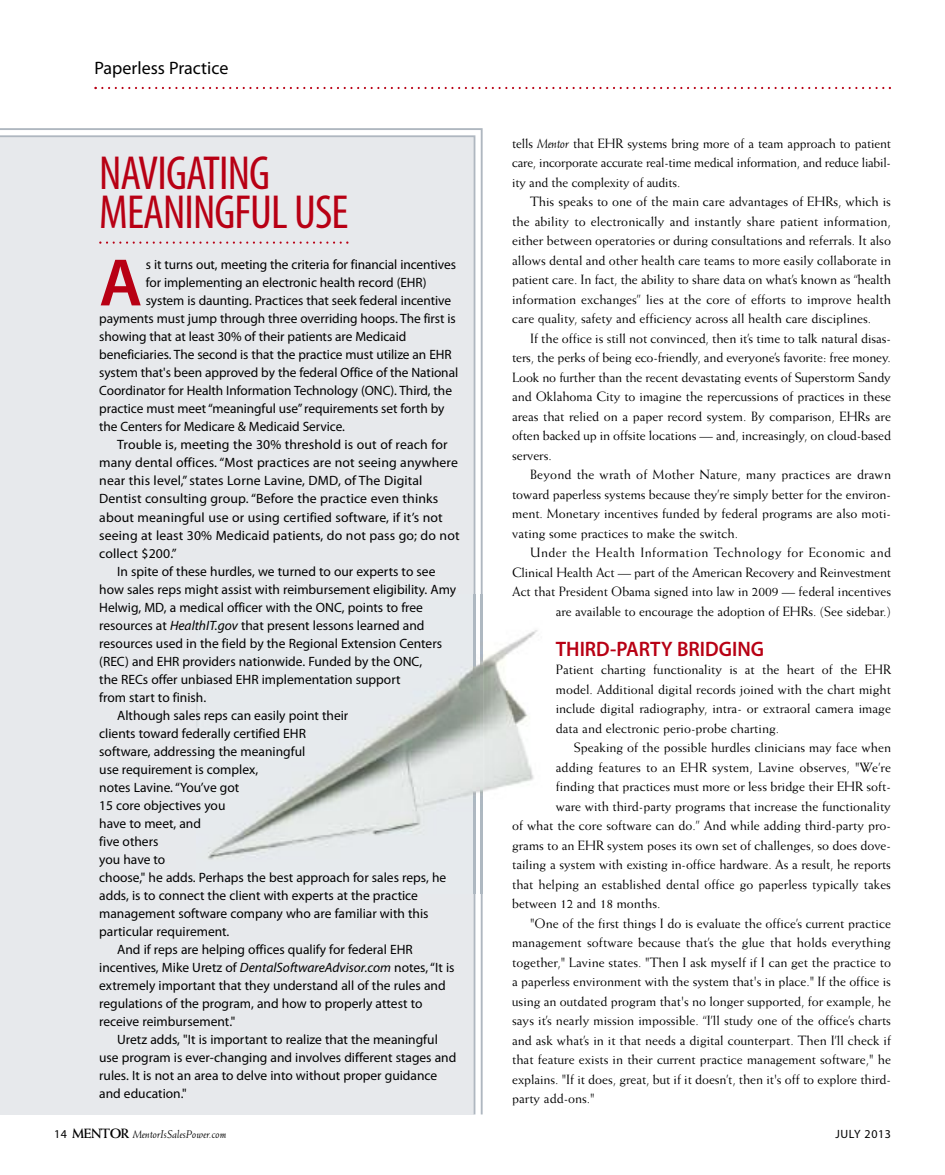
<style>
.page{position:relative;width:945px;height:1175px;background:#fff}
.page>*{position:absolute;margin:0;border:0;box-sizing:border-box;transform-origin:0 0}
.t1{font:600 67.65px "Myriad Pro";color:#b80014}
.t2{font:condensed 48px/39px "Myriad Pro";letter-spacing:-.02em;color:#b80014}
.t3{font:600 21px "Myriad Pro";color:#b80014;scale:.95 1}
.t4{font:18px "Myriad Pro";color:#000}
.t5{font:13.5px/19.5px "Weiss Std";color:#000;text-align:justify}
.t6{font:13.5px "Myriad Pro";color:#000}
.t7{font:12px "Myriad Pro";letter-spacing:.05em;color:#000}
.t8{font:italic 11.25px "Weiss Std";color:#000}
.s1{font-style:italic}
.s2{font-family:"Myriad Pro";font-style:normal;font-size:12px}
.s3{font-weight:700;font-style:normal;font-size:13.5px}
</style>
<div class="page">
<svg style="left:95px;top:87px;width:796px;height:2px"></svg>
<div style="left:0;top:135px;width:476px;height:980px;background:#e7e9ec"></div>
<img style="left:196px;top:594px;width:342px;height:299px">
<img style="left:474px;top:594px;width:1px;height:299px">
<svg style="left:99px;top:241px;width:249px;height:3px"></svg>
<h3 class="t4" style="left:95px;top:61px;width:135px">Paperless Practice</h3>
<h2 class="t2" style="left:99px;top:158px;width:251px">NAVIGATING<br>MEANINGFUL USE</h2>
<h1 class="t1" style="left:99px;top:257px;width:45px">A</h1>
<p class="t6" style="left:146px;top:260px;width:312px">s it turns out, meeting the criteria for financial incentives</p>
<p class="t6" style="left:146px;top:278px;width:282px">for implementing an electronic health record (EHR)</p>
<p class="t6" style="left:146px;top:296px;width:307px">system is daunting. Practices that seek federal incentive</p>
<p class="t6" style="left:99px;top:314px;width:358px">payments must jump through three overriding hoops. The first is</p>
<p class="t6" style="left:99px;top:332px;width:309px">showing that at least 30% of their patients are Medicaid</p>
<p class="t6" style="left:99px;top:350px;width:354px">beneficiaries. The second is that the practice must utilize an EHR</p>
<p class="t6" style="left:99px;top:368px;width:360px">system that's been approved by the federal Office of the National</p>
<p class="t6" style="left:99px;top:386px;width:354px">Coordinator for Health Information Technology (ONC). Third, the</p>
<p class="t6" style="left:99px;top:404px;width:347px">practice must meet“meaningful use”requirements set forth by</p>
<p class="t6" style="left:99px;top:422px;width:247px">the Centers for Medicare &amp; Medicaid Service.</p>
<p class="t6" style="left:117px;top:440px;width:332px">Trouble is, meeting the 30% threshold is out of reach for</p>
<p class="t6" style="left:99px;top:458px;width:360px">many dental offices. “Most practices are not seeing anywhere</p>
<p class="t6" style="left:99px;top:476px;width:325px">near this level,” states Lorne Lavine, DMD, of The Digital</p>
<p class="t6" style="left:99px;top:494px;width:340px">Dentist consulting group. “Before the practice even thinks</p>
<p class="t6" style="left:99px;top:512px;width:345px">about meaningful use or using certified software, if it’s not</p>
<p class="t6" style="left:99px;top:530px;width:362px">seeing at least 30% Medicaid patients, do not pass go; do not</p>
<p class="t6" style="left:99px;top:548px;width:79px">collect $200.”</p>
<p class="t6" style="left:117px;top:566px;width:320px">In spite of these hurdles, we turned to our experts to see</p>
<p class="t6" style="left:99px;top:584px;width:358px">how sales reps might assist with reimbursement eligibility. Amy</p>
<p class="t6" style="left:99px;top:602px;width:325px">Helwig, MD, a medical officer with the ONC, points to free</p>
<p class="t6" style="left:99px;top:620px;width:327px">resources at <span class="s1">HealthIT.gov</span> that present lessons learned and</p>
<p class="t6" style="left:99px;top:638px;width:344px">resources used in the field by the Regional Extension Centers</p>
<p class="t6" style="left:99px;top:656px;width:325px">(REC) and EHR providers nationwide. Funded by the ONC,</p>
<p class="t6" style="left:99px;top:674px;width:303px">the RECs offer unbiased EHR implementation support</p>
<p class="t6" style="left:99px;top:692px;width:109px">from start to finish.</p>
<p class="t6" style="left:117px;top:710px;width:233px">Although sales reps can easily point their</p>
<p class="t6" style="left:99px;top:728px;width:208px">clients toward federally certified EHR</p>
<p class="t6" style="left:99px;top:746px;width:208px">software, addressing the meaningful</p>
<p class="t6" style="left:99px;top:764px;width:160px">use requirement is complex,</p>
<p class="t6" style="left:99px;top:782px;width:142px">notes Lavine.“You’ve got</p>
<p class="t6" style="left:99px;top:800px;width:128px">15 core objectives you</p>
<p class="t6" style="left:99px;top:818px;width:103px">have to meet, and</p>
<p class="t6" style="left:99px;top:836px;width:61px">five others</p>
<p class="t6" style="left:99px;top:854px;width:68px">you have to</p>
<p class="t6" style="left:99px;top:872px;width:349px">choose," he adds. Perhaps the best approach for sales reps, he</p>
<p class="t6" style="left:99px;top:890px;width:320px">adds, is to connect the client with experts at the practice</p>
<p class="t6" style="left:99px;top:908px;width:331px">management software company who are familiar with this</p>
<p class="t6" style="left:99px;top:926px;width:132px">particular requirement.</p>
<p class="t6" style="left:117px;top:944px;width:297px">And if reps are helping offices qualify for federal EHR</p>
<p class="t6" style="left:99px;top:962px;width:357px">incentives, Mike Uretz of <span class="s1">DentalSoftwareAdvisor.com</span> notes,“It is</p>
<p class="t6" style="left:99px;top:980px;width:348px">extremely important that they understand all of the rules and</p>
<p class="t6" style="left:99px;top:998px;width:325px">regulations of the program, and how to properly attest to</p>
<p class="t6" style="left:99px;top:1016px;width:138px">receive reimbursement."</p>
<p class="t6" style="left:117px;top:1034px;width:322px">Uretz adds, "It is important to realize that the meaningful</p>
<p class="t6" style="left:99px;top:1052px;width:359px">use program is ever-changing and involves different stages and</p>
<p class="t6" style="left:99px;top:1070px;width:340px">rules. It is not an area to delve into without proper guidance</p>
<p class="t6" style="left:99px;top:1088px;width:89px">and education."</p>
<p class="t5" style="left:512px;top:134px;width:380px">tells <span class="s1">Mentor</span> that EHR systems bring more of a team approach to patient care, incorporate accurate real-time medical information, and reduce liabil&shy;ity and the complexity of audits.</p>
<p class="t5" style="left:512px;top:193px;width:380px;text-indent:18px">This speaks to one of the main care advantages of EHRs, which is the ability to electronically and instantly share patient information, either between operatories or during consultations and referrals. It also allows dental and other health care teams to more easily collaborate in patient care. In fact, the ability to share data on what’s known as “health information exchanges” lies at the core of efforts to improve health care quality, safety and efficiency across all health care disciplines.</p>
<p class="t5" style="left:512px;top:329px;width:380px;text-indent:18px">If the office is still not convinced, then it’s time to talk natural disas&shy;ters, the perks of being eco-friendly, and everyone’s favorite: free money.<br>Look no further than the recent devastating events of Superstorm Sandy and Oklahoma City to imagine the repercussions of practices in these areas that relied on a paper record system. By comparison, EHRs are often backed up in offsite locations — and, increasingly, on cloud-based servers.</p>
<p class="t5" style="left:512px;top:466px;width:380px;text-indent:18px">Beyond the wrath of Mother Nature, many practices are drawn toward paperless systems because they’re simply better for the environ&shy;ment. Monetary incentives funded by federal programs are also moti&shy;vating some practices to make the switch.</p>
<p class="t5" style="left:512px;top:544px;width:380px;text-align:right">Under the Health Information Technology for Economic and Clinical Health Act — part of the American Recovery and Reinvestment Act that President Obama signed into law in 2009 — federal incentives are available to encourage the adoption of EHRs. (See sidebar.)</p>
<h3 class="t3" style="left:556px;top:641px;width:221px">THIRD-PARTY BRIDGING</h3>
<p class="t5" style="left:556px;top:661px;width:337px">Patient charting functionality is at the heart of the EHR model. Additional digital records joined with the chart might include digital radiography, intra- or extraoral camera image data and electronic perio-probe charting.</p>
<p class="t5" style="left:574px;top:739px;width:319px">Speaking of the possible hurdles clinicians may face when</p>
<p class="t5" style="left:556px;top:758px;width:337px">adding features to an EHR system, Lavine observes, "We’re</p>
<p class="t5" style="left:556px;top:778px;width:337px">finding that practices must more or less bridge their EHR soft-</p>
<p class="t5" style="left:556px;top:797px;width:337px">ware with third-party programs that increase the functionality</p>
<p class="t5" style="left:512px;top:817px;width:380px">of what the core software can do.” And while adding third-party pro-</p>
<p class="t5" style="left:512px;top:836px;width:380px">grams to an EHR system poses its own set of challenges, so does dove-</p>
<p class="t5" style="left:512px;top:856px;width:380px">tailing a system with existing in-office hardware. As a result, he reports</p>
<p class="t5" style="left:512px;top:875px;width:380px">that helping an established dental office go paperless typically takes</p>
<p class="t5" style="left:512px;top:895px;width:150px">between 12 and 18 months.</p>
<p class="t5" style="left:530px;top:914px;width:362px">"One of the first things I do is evaluate the office’s current practice</p>
<p class="t5" style="left:512px;top:934px;width:380px">management software because that’s the glue that holds everything</p>
<p class="t5" style="left:512px;top:953px;width:380px">together," Lavine states. "Then I ask myself if I can get the practice to</p>
<p class="t5" style="left:512px;top:973px;width:380px">a paperless environment with the system that's in place." If the office is</p>
<p class="t5" style="left:512px;top:992px;width:380px">using an outdated program that's no longer supported, for example, he</p>
<p class="t5" style="left:512px;top:1012px;width:380px">says it’s nearly mission impossible. “I’ll study one of the office’s charts</p>
<p class="t5" style="left:512px;top:1031px;width:380px">and ask what’s in it that needs a digital counterpart. Then I’ll check if</p>
<p class="t5" style="left:512px;top:1051px;width:380px">that feature exists in their current practice management software," he</p>
<p class="t5" style="left:512px;top:1070px;width:380px">explains. "If it does, great, but if it doesn’t, then it's off to explore third-</p>
<p class="t5" style="left:512px;top:1090px;width:84px">party add-ons."</p>
<p class="t8" style="left:54px;top:1129px;width:174px"><span class="s2">14</span> <span class="s3">MENTOR</span> MentorIsSalesPower.com</p>
<p class="t7" style="left:835px;top:1129px;width:57px">JULY 2013</p>
</div>
